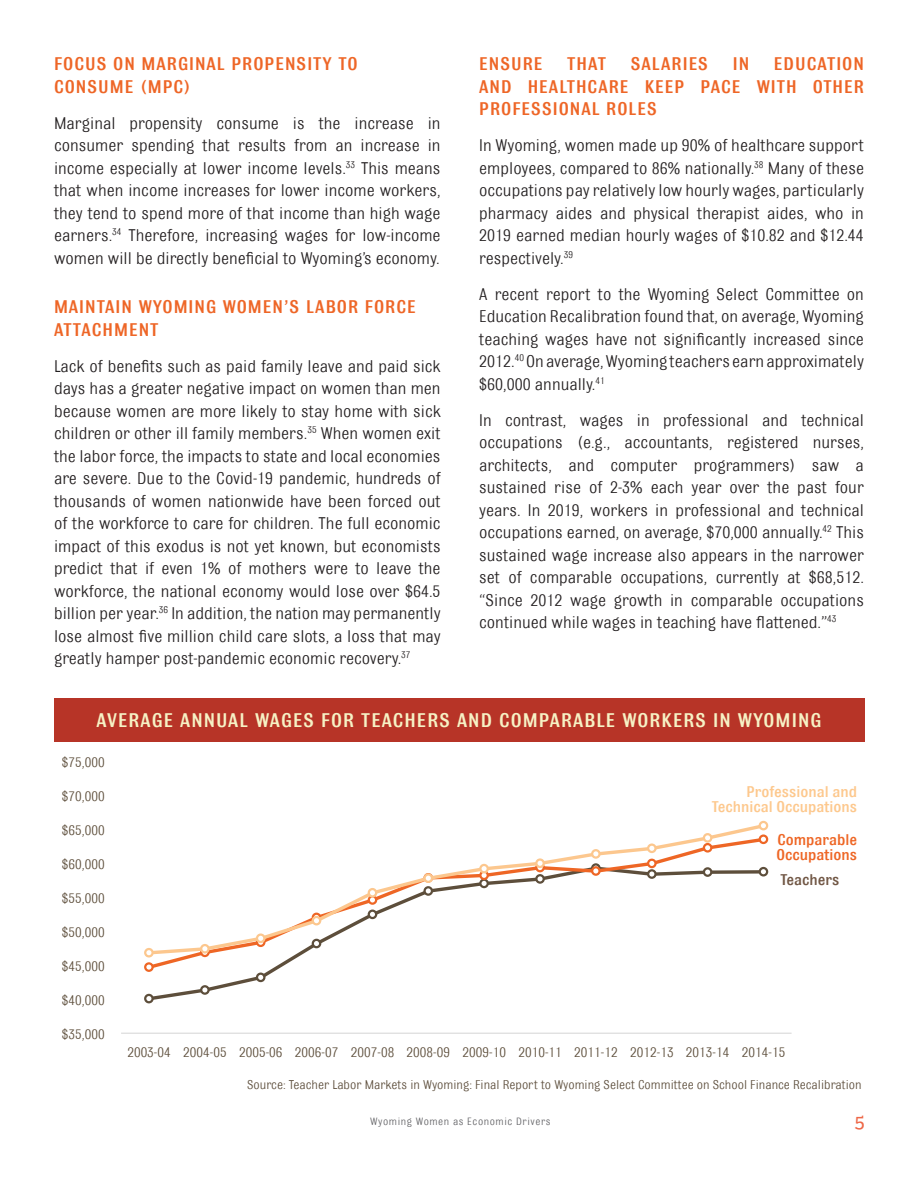
<style>
.page{position:relative;width:918px;height:1188px;background:#fff}
.page>*{position:absolute;margin:0;border:0;box-sizing:border-box;transform-origin:0 0}
.Heading_3{font:500 21px "Bulldog";letter-spacing:.05em;color:#f6f2c5}
.Heading_3-2{font:500 19.5px/22.5px "Bulldog";letter-spacing:.05em;color:#ee6627}
.TOC_Numeral{font:19.5px "Adelle";color:#ee6848}
.t1{font:18px/22.5px "Bulldog";color:#231f20;text-align:justify}
.t2{font:500 16.5px/15px "Bulldog";color:#fdc88d;text-align:right}
.t3{font:500 16.5px/15px "Bulldog";color:#ee6625}
.t4{font:500 16.5px "Bulldog";color:#715745}
.t5{font:15px "Bulldog";color:#5d4e3b}
.t6{font:13.5px "Bulldog";color:#5d4e3c}
.Chart_Notes_and_Sour{font:11.25px "Bulldog";letter-spacing:.05em;color:#636366}
</style>
<div class="page">
<div style="left:54px;top:698px;width:810px;height:44px;background:#b73427"></div>
<hr style="left:121px;top:1033px;width:671px;height:1px;background:#d9d9d9">
<svg style="left:145px;top:971px;width:130px;height:32px"></svg>
<div style="left:145px;top:995px;width:8px;height:7px;background:#fff;border-radius:50%"></div>
<div style="left:144px;top:994px;width:10px;height:9px;border:2px solid #5d4e3b;border-radius:50%"></div>
<svg style="left:201px;top:986px;width:8px;height:8px"></svg>
<div style="left:200px;top:985px;width:10px;height:10px;border:2px solid #5d4e3b;border-radius:50%"></div>
<div style="left:257px;top:974px;width:7px;height:7px;background:#fff;border-radius:50%"></div>
<div style="left:256px;top:973px;width:10px;height:9px;border:2px solid #5d4e3b;border-radius:50%"></div>
<div style="left:144px;top:962px;width:10px;height:10px;border:2px solid #ee6625;border-radius:50%"></div>
<div style="left:200px;top:948px;width:10px;height:9px;border:2px solid #ee6625;border-radius:50%"></div>
<svg style="left:146px;top:822px;width:622px;height:134px"></svg>
<div style="left:145px;top:949px;width:8px;height:7px;background:#fff;border-radius:50%"></div>
<div style="left:144px;top:948px;width:10px;height:10px;border:2px solid #fcc78e;border-radius:50%"></div>
<div style="left:201px;top:945px;width:8px;height:7px;background:#fff;border-radius:50%"></div>
<div style="left:200px;top:944px;width:10px;height:10px;border:2px solid #fcc78e;border-radius:50%"></div>
<svg style="left:257px;top:935px;width:7px;height:7px"></svg>
<div style="left:256px;top:933px;width:10px;height:10px;border:2px solid #fcc78e;border-radius:50%"></div>
<div style="left:313px;top:917px;width:7px;height:7px;background:#fff;border-radius:50%"></div>
<div style="left:312px;top:916px;width:9px;height:9px;border:2px solid #fcc78e;border-radius:50%"></div>
<div style="left:369px;top:889px;width:7px;height:7px;background:#fff;border-radius:50%"></div>
<div style="left:368px;top:888px;width:9px;height:10px;border:2px solid #fcc78e;border-radius:50%"></div>
<div style="left:425px;top:874px;width:7px;height:8px;background:#fff;border-radius:50%"></div>
<div style="left:423px;top:873px;width:10px;height:10px;border:2px solid #fcc78e;border-radius:50%"></div>
<div style="left:480px;top:865px;width:8px;height:7px;background:#fff;border-radius:50%"></div>
<div style="left:479px;top:864px;width:10px;height:9px;border:2px solid #fcc78e;border-radius:50%"></div>
<div style="left:536px;top:860px;width:8px;height:7px;background:#fff;border-radius:50%"></div>
<div style="left:535px;top:858px;width:10px;height:10px;border:2px solid #fcc78e;border-radius:50%"></div>
<div style="left:592px;top:850px;width:8px;height:8px;background:#fff;border-radius:50%"></div>
<div style="left:591px;top:849px;width:10px;height:10px;border:2px solid #fcc78e;border-radius:50%"></div>
<div style="left:648px;top:845px;width:8px;height:7px;background:#fff;border-radius:50%"></div>
<div style="left:647px;top:843px;width:10px;height:10px;border:2px solid #fcc78e;border-radius:50%"></div>
<div style="left:704px;top:834px;width:7px;height:8px;background:#fff;border-radius:50%"></div>
<div style="left:703px;top:833px;width:9px;height:10px;border:2px solid #fcc78e;border-radius:50%"></div>
<div style="left:760px;top:822px;width:7px;height:7px;background:#fff;border-radius:50%"></div>
<div style="left:759px;top:821px;width:9px;height:9px;border:2px solid #fcc78e;border-radius:50%"></div>
<p class="Heading_3-2" style="left:54px;top:53px;width:305px">FOCUS ON MARGINAL PROPENSITY TO<br>CONSUME (MPC)</p>
<p class="t1" style="left:54px;top:112px;width:388px">Marginal propensity consume is the increase in consumer spending that results from an increase in income especially at lower income levels.<sup>33</sup> This means that when income increases for lower income workers, they tend to spend more of that income than high wage earners.<sup>34</sup> Therefore, increasing wages for low-income women will be directly beneficial to Wyoming’s economy.</p>
<p class="Heading_3-2" style="left:54px;top:296px;width:363px">MAINTAIN WYOMING WOMEN’S LABOR FORCE<br>ATTACHMENT</p>
<p class="t1" style="left:54px;top:355px;width:388px">Lack of benefits such as paid family leave and paid sick days has a greater negative impact on women than men because women are more likely to stay home with sick children or other ill family members.<sup>35</sup> When women exit the labor force, the impacts to state and local economies are severe. Due to the Covid-19 pandemic, hundreds of thousands of women nationwide have been forced out of the workforce to care for children. The full economic impact of this exodus is not yet known, but economists predict that if even 1% of mothers were to leave the workforce, the national economy would lose over $64.5 billion per year.<sup>36</sup> In addition, the nation may permanently lose almost five million child care slots, a loss that may greatly hamper post-pandemic economic recovery.<sup>37</sup></p>
<p class="Heading_3-2" style="left:479px;top:53px;width:386px;text-align:justify;text-indent:295px">EDUCATION AND HEALTHCARE KEEP PACE WITH OTHER PROFESSIONAL ROLES</p>
<p class="t1" style="left:479px;top:135px;width:386px">In Wyoming, women made up 90% of healthcare support employees, compared to 86% nationally.<sup>38</sup> Many of these occupations pay relatively low hourly wages, particularly pharmacy aides and physical therapist aides, who in 2019 earned median hourly wages of $10.82 and $12.44 respectively.<sup>39</sup></p>
<p class="t1" style="left:479px;top:283px;width:386px">A recent report to the Wyoming Select Committee on Education Recalibration found that, on average, Wyoming teaching wages have not significantly increased since 2012.<sup>40</sup> On average, Wyoming teachers earn approximately $60,000 annually.<sup>41</sup></p>
<p class="t1" style="left:479px;top:409px;width:386px">In contrast, wages in professional and technical occupations (e.g., accountants, registered nurses, architects, and computer programmers) saw a sustained rise of 2-3% each year over the past four years. In 2019, workers in professional and technical occupations earned, on average, $70,000 annually.<sup>42</sup> This sustained wage increase also appears in the narrower set of comparable occupations, currently at $68,512. “Since 2012 wage growth in comparable occupations continued while wages in teaching have flattened.”<sup>43</sup></p>
<p class="Heading_3-2" style="left:479px;top:53px;width:65px">ENSURE</p>
<p class="Heading_3-2" style="left:567px;top:53px;width:40px">THAT</p>
<p class="Heading_3-2" style="left:631px;top:53px;width:79px">SALARIES</p>
<p class="Heading_3-2" style="left:733px;top:53px;width:18px">IN</p>
<p class="Heading_3" style="left:97px;top:709px;width:726px">AVERAGE ANNUAL WAGES FOR TEACHERS AND COMPARABLE WORKERS IN WYOMING</p>
<p class="t5" style="left:62px;top:754px;width:45px">$75,000</p>
<p class="t5" style="left:62px;top:788px;width:45px">$70,000</p>
<p class="t5" style="left:62px;top:822px;width:45px">$65,000</p>
<p class="t5" style="left:62px;top:856px;width:45px">$60,000</p>
<p class="t5" style="left:62px;top:890px;width:45px">$55,000</p>
<p class="t5" style="left:62px;top:924px;width:45px">$50,000</p>
<p class="t5" style="left:62px;top:958px;width:45px">$45,000</p>
<p class="t5" style="left:62px;top:992px;width:45px">$40,000</p>
<p class="t5" style="left:62px;top:1026px;width:45px">$35,000</p>
<p class="t2" style="left:712px;top:784px;width:147px">Professional and<br>Technical Occupations</p>
<p class="t3" style="left:777px;top:832px;width:82px">Comparable<br>Occupations</p>
<p class="t4" style="left:781px;top:871px;width:61px">Teachers</p>
<p class="t5" style="left:127px;top:1044px;width:660px">2003-04 2004-05 2005-06 2006-07 2007-08 2008-09 2009-10 2010-11 2011-12 2012-13 2013-14 2014-15</p>
<p class="t6" style="left:247px;top:1077px;width:616px">Source: Teacher Labor Markets in Wyoming: Final Report to Wyoming Select Committee on School Finance Recalibration</p>
<p class="Chart_Notes_and_Sour" style="left:370px;top:1116px;width:182px">Wyoming Women as Economic Drivers</p>
<p class="TOC_Numeral" style="left:855px;top:1109px;width:11px">5</p>
</div>
